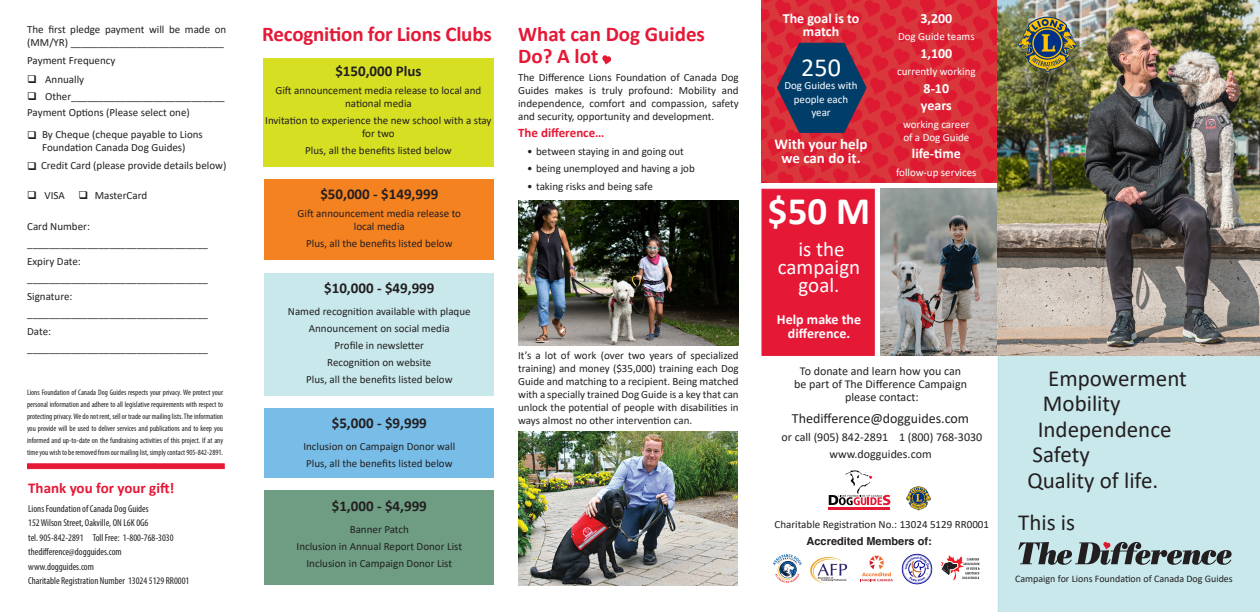
<style>
.page{position:relative;width:1260px;height:612px;background:#fff}
.page>*{position:absolute;margin:0;border:0;box-sizing:border-box;transform-origin:0 0}
.t1{font:700 39px "Calibri";color:#fff}
.t2{font:26px "Calibri";color:#fff}
.t3{font:23px "Calibri";color:#231f20}
.t4{font:700 21px/22px "Calibri";letter-spacing:-.01em;color:#e51836}
.t5{font:21px/18px "Calibri";color:#fff;text-align:center}
.t6{font:700 15px "Calibri";color:#231f20}
.t7{font:700 15px "Calibri";color:#fff}
.t8{font:700 15px "Calibri";color:#e51836}
.t9{font:700 14px/14px "Calibri";color:#fff;text-align:center}
.t10{font:14px "Calibri";color:#231f20}
.t11{font:700 13px "Calibri";color:#e51836}
.t12{font:12px "Calibri";color:#231f20}
.t13{font:11px/13px "Calibri";color:#231f20}
.t14{font:11px "Calibri";color:#fff}
.t15{font:700 11px "Helvetica";color:#231f20}
.t16{font:condensed 10px "Myriad Pro";color:#231f20}
.t17{font:10px "Calibri";color:#231f20}
.t18{font:condensed 8px/12px "Myriad Pro";color:#231f20;text-align:justify}
</style>
<div class="page">
<svg style="left:27px;top:463px;width:198px;height:6px"></svg>
<svg style="left:906px;top:487px;width:25px;height:23px"></svg>
<hr style="left:829px;top:507px;width:61px;height:3px;background:#e51836">
<svg style="left:829px;top:470px;width:61px;height:35px"></svg>
<img style="left:519px;top:201px;width:220px;height:144px">
<svg style="left:602px;top:55px;width:9px;height:9px"></svg>
<img style="left:762px;top:0;width:235px;height:182px">
<svg style="left:777px;top:42px;width:90px;height:91px;background:#38385c"></svg>
<div style="left:761px;top:189px;width:114px;height:167px;background:#e51836;border:1px solid #e51836"></div>
<img style="left:881px;top:189px;width:117px;height:167px">
<img style="left:519px;top:431px;width:219px;height:154px">
<div style="left:263px;top:59px;width:231px;height:108px;background:#d6df21"></div>
<div style="left:265px;top:180px;width:229px;height:80px;background:#f58220"></div>
<div style="left:265px;top:273px;width:229px;height:122px;background:#c8e8ec"></div>
<div style="left:265px;top:408px;width:229px;height:70px;background:#78bde8"></div>
<div style="left:265px;top:491px;width:229px;height:94px;background:#6e9d83"></div>
<svg style="left:773px;top:554px;width:29px;height:29px"></svg>
<img style="left:810px;top:557px;width:37px;height:27px">
<img style="left:902px;top:554px;width:31px;height:31px">
<svg style="left:940px;top:555px;width:40px;height:26px"></svg>
<div style="left:998px;top:356px;width:262px;height:256px;background:#c8e8ec"></div>
<img style="left:998px;top:0;width:262px;height:356px">
<svg style="left:1018px;top:542px;width:214px;height:23px;background:#7f8e91"></svg>
<svg style="left:1018px;top:17px;width:59px;height:55px;background:#767750"></svg>
<svg style="left:861px;top:556px;width:32px;height:25px"></svg>
<p class="t13" style="left:27px;top:23px;width:201px">The first pledge payment will be made on (MM/YR) ____________________________</p>
<p class="t13" style="left:27px;top:53px;width:90px">Payment Frequency</p>
<p class="t13" style="left:45px;top:72px;width:40px">Annually</p>
<p class="t13" style="left:45px;top:90px;width:181px">Other____________________________</p>
<p class="t13" style="left:27px;top:106px;width:164px">Payment Options (Please select one)</p>
<p class="t13" style="left:42px;top:128px;width:162px">By Cheque (cheque payable to Lions<br>Foundation Canada Dog Guides)</p>
<p class="t13" style="left:41px;top:158px;width:187px">Credit Card (please provide details below)</p>
<p class="t13" style="left:45px;top:189px;width:22px">VISA</p>
<p class="t13" style="left:95px;top:189px;width:54px">MasterCard</p>
<p class="t13" style="left:27px;top:219px;width:64px">Card Number:</p>
<p class="t13" style="left:27px;top:237px;width:182px">_________________________________</p>
<p class="t13" style="left:27px;top:254px;width:55px">Expiry Date:</p>
<p class="t13" style="left:27px;top:272px;width:182px">_________________________________</p>
<p class="t13" style="left:27px;top:289px;width:47px">Signature:</p>
<p class="t13" style="left:27px;top:307px;width:182px">_________________________________</p>
<p class="t13" style="left:27px;top:324px;width:25px">Date:</p>
<p class="t13" style="left:27px;top:342px;width:182px">_________________________________</p>
<p class="t18" style="left:27px;top:387px;width:198px">Lions Foundation of Canada Dog Guides respects your privacy. We protect your personal information and adhere to all legislative requirements with respect to protecting privacy. We do not rent, sell or trade our mailing lists. The information you provide will be used to deliver services and publications and to keep you informed and up-to-date on the fundraising activities of this project. If at any time you wish to be removed from our mailing list, simply contact 905-842-2891.</p>
<p class="t8" style="left:28px;top:477px;width:148px">Thank you for your gift!</p>
<p class="t16" style="left:28px;top:502px;width:122px">Lions Foundation of Canada Dog Guides</p>
<p class="t16" style="left:28px;top:517px;width:122px">152 Wilson Street, Oakville, ON L6K 0G6</p>
<p class="t16" style="left:28px;top:531px;width:147px">tel. 905-842-2891 Toll Free: 1-800-768-3030</p>
<p class="t16" style="left:28px;top:546px;width:95px">thedifference@dogguides.com</p>
<p class="t16" style="left:28px;top:560px;width:67px">www.dogguides.com</p>
<p class="t16" style="left:28px;top:575px;width:163px">Charitable Registration Number 13024 5129 RR0001</p>
<p class="t4" style="left:262px;top:23px;width:231px">Recognition for Lions Clubs</p>
<p class="t6" style="left:335px;top:60px;width:88px">$150,000 Plus</p>
<p class="t13" style="left:275px;top:83px;width:207px;text-align:center">Gift announcement media release to local and national media</p>
<p class="t13" style="left:265px;top:113px;width:228px;text-align:center">Invitation to experience the new school with a stay for two</p>
<p class="t13" style="left:305px;top:143px;width:148px">Plus, all the benefits listed below</p>
<p class="t6" style="left:320px;top:184px;width:119px">$50,000 - $149,999</p>
<p class="t13" style="left:298px;top:207px;width:165px">Gift announcement media release to</p>
<p class="t13" style="left:354px;top:220px;width:52px">local media</p>
<p class="t13" style="left:306px;top:237px;width:148px">Plus, all the benefits listed below</p>
<p class="t6" style="left:324px;top:278px;width:112px">$10,000 - $49,999</p>
<p class="t13" style="left:288px;top:305px;width:184px">Named recognition available with plaque</p>
<p class="t13" style="left:309px;top:322px;width:142px">Announcement on social media</p>
<p class="t13" style="left:335px;top:339px;width:91px">Profile in newsletter</p>
<p class="t13" style="left:327px;top:356px;width:106px">Recognition on website</p>
<p class="t13" style="left:306px;top:373px;width:148px">Plus, all the benefits listed below</p>
<p class="t6" style="left:332px;top:412px;width:97px">$5,000 - $9,999</p>
<p class="t13" style="left:303px;top:439px;width:153px">Inclusion on Campaign Donor wall</p>
<p class="t13" style="left:306px;top:456px;width:148px">Plus, all the benefits listed below</p>
<p class="t6" style="left:332px;top:495px;width:97px">$1,000 - $4,999</p>
<p class="t13" style="left:350px;top:522px;width:61px">Banner Patch</p>
<p class="t13" style="left:297px;top:539px;width:167px">Inclusion in Annual Report Donor List</p>
<p class="t13" style="left:307px;top:556px;width:147px">Inclusion in Campaign Donor List</p>
<p class="t4" style="left:518px;top:23px;width:188px">What can Dog Guides<br>Do? A lot</p>
<p class="t13" style="left:518px;top:70px;width:222px;text-align:justify">The Difference Lions Foundation of Canada Dog Guides makes is truly profound: Mobility and independence, comfort and compassion, safety and security, opportunity and development.</p>
<p class="t11" style="left:518px;top:124px;width:88px">The difference…</p>
<p class="t13" style="left:527px;top:144px;width:158px">• between staying in and going out</p>
<p class="t13" style="left:527px;top:162px;width:169px">• being unemployed and having a job</p>
<p class="t13" style="left:527px;top:179px;width:127px">• taking risks and being safe</p>
<p class="t13" style="left:518px;top:348px;width:222px;text-align:justify">It’s a lot of work (over two years of specialized training) and money ($35,000) training each Dog Guide and matching to a recipient. Being matched with a specially trained Dog Guide is a key that can unlock the potential of people with disabilities in ways almost no other intervention can.</p>
<p class="t9" style="left:783px;top:11px;width:78px;line-height:13px">The goal is to match</p>
<p class="t2" style="left:801px;top:49px;width:41px">250</p>
<p class="t14" style="left:784px;top:78px;width:75px">Dog Guides with</p>
<p class="t14" style="left:794px;top:92px;width:56px">people each</p>
<p class="t14" style="left:811px;top:105px;width:21px">year</p>
<p class="t7" style="left:775px;top:133px;width:95px">With your help</p>
<p class="t7" style="left:781px;top:148px;width:81px">we can do it.</p>
<p class="t1" style="left:768px;top:184px;width:104px">$50 M</p>
<p class="t5" style="left:778px;top:239px;width:84px">is the campaign goal.</p>
<p class="t9" style="left:777px;top:312px;width:86px">Help make the difference.</p>
<p class="t9" style="left:920px;top:11px;width:34px">3,200</p>
<p class="t14" style="left:898px;top:29px;width:78px">Dog Guide teams</p>
<p class="t9" style="left:920px;top:46px;width:34px">1,100</p>
<p class="t14" style="left:897px;top:64px;width:80px">currently working</p>
<p class="t9" style="left:924px;top:81px;width:27px">8-10</p>
<p class="t9" style="left:921px;top:98px;width:32px">years</p>
<p class="t14" style="left:903px;top:116px;width:68px">working career</p>
<p class="t14" style="left:903px;top:129px;width:68px">of a Dog Guide</p>
<p class="t9" style="left:912px;top:146px;width:50px">life-time</p>
<p class="t14" style="left:896px;top:164px;width:82px">follow-up services</p>
<p class="t12" style="left:800px;top:363px;width:163px">To donate and learn how you can</p>
<p class="t12" style="left:794px;top:376px;width:174px">be part of The Difference Campaign</p>
<p class="t12" style="left:845px;top:389px;width:75px">please contact:</p>
<p class="t10" style="left:792px;top:409px;width:179px">Thedifference@dogguides.com</p>
<p class="t12" style="left:782px;top:429px;width:202px">or call (905) 842-2891 1 (800) 768-3030</p>
<p class="t12" style="left:830px;top:446px;width:104px">www.dogguides.com</p>
<p class="t13" style="left:774px;top:518px;width:216px">Charitable Registration No.: 13024 5129 RR0001</p>
<p class="t15" style="left:807px;top:534px;width:127px">Accredited Members of:</p>
<p class="t3" style="left:1048px;top:362px;width:140px">Empowerment</p>
<p class="t3" style="left:1043px;top:388px;width:79px">Mobility</p>
<p class="t3" style="left:1038px;top:413px;width:135px">Independence</p>
<p class="t3" style="left:1033px;top:439px;width:59px">Safety</p>
<p class="t3" style="left:1027px;top:464px;width:133px">Quality of life.</p>
<p class="t3" style="left:1018px;top:506px;width:58px">This is</p>
<p class="t17" style="left:1015px;top:572px;width:219px">Campaign for Lions Foundation of Canada Dog Guides</p>
</div>
